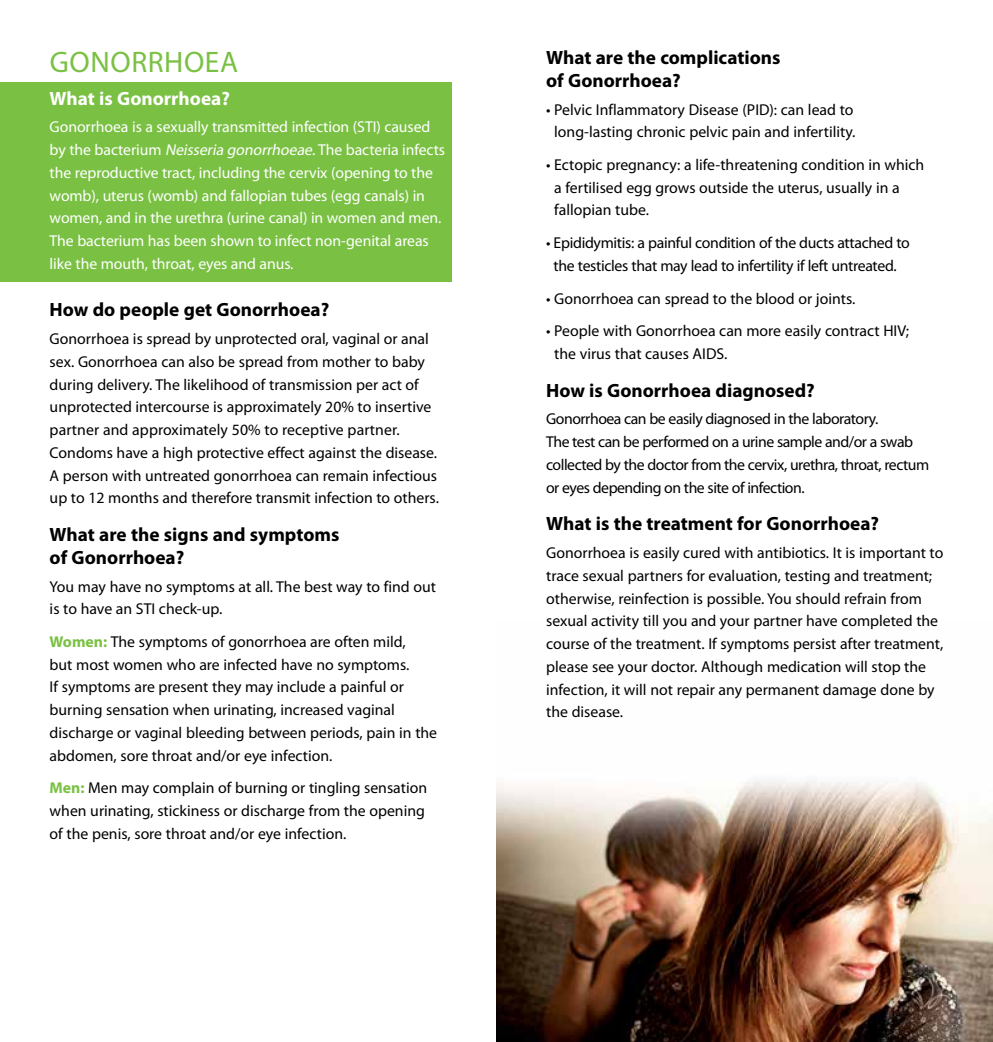
<style>
.page{position:relative;width:993px;height:1042px;background:#fff}
.page>*{position:absolute;margin:0;border:0;box-sizing:border-box;transform-origin:0 0}
.t1{font:29.75px "Myriad Pro";letter-spacing:.02em;color:#7ac143}
.t2{font:700 19.25px/22.8px "Myriad Pro";color:#000}
.t3{font:700 19.25px "Myriad Pro";color:#fff}
.t4{font:15.75px/22.8px "Myriad Pro";color:#000}
.t5{font:15.75px/22.8px "Myriad Pro";letter-spacing:-.005em;color:#fff}
.t6{font:15.75px/22.8px "Myriad Pro";letter-spacing:-.03em;color:#000}
.t7{font:15.75px/22.8px "Myriad Pro";letter-spacing:-.02em;color:#000;text-align:center}
.s1{font-style:italic}
.s2{font-weight:700;color:#7ac143}
</style>
<div class="page">
<img style="left:496px;top:781px;width:496px;height:261px">
<div style="left:0;top:82px;width:451px;height:200px;background:#7ac143"></div>
<h1 class="t1" style="left:50px;top:46px;width:189px">GONORRHOEA</h1>
<p class="t3" style="left:50px;top:87px;width:182px">What is Gonorrhoea?</p>
<p class="t5" style="left:50px;top:116px;width:397px">Gonorrhoea is a sexually transmitted infection (STI) caused by the bacterium <span class="s1">Neisseria gonorrhoeae</span>. The bacteria infects the reproductive tract, including the cervix (opening to the womb), uterus (womb) and fallopian tubes (egg canals) in women, and in the urethra (urine canal) in women and men.<br>The bacterium has been shown to infect non-genital areas like the mouth, throat, eyes and anus.</p>
<p class="t2" style="left:50px;top:299px;width:281px">How do people get Gonorrhoea?</p>
<p class="t4" style="left:50px;top:328px;width:390px">Gonorrhoea is spread by unprotected oral, vaginal or anal sex. Gonorrhoea can also be spread from mother to baby during delivery. The likelihood of transmission per act of unprotected intercourse is approximately 20% to insertive partner and approximately 50% to receptive partner.<br>Condoms have a high protective effect against the disease.<br>A person with untreated gonorrhoea can remain infectious up to 12 months and therefore transmit infection to others.</p>
<p class="t2" style="left:50px;top:523px;width:291px">What are the signs and symptoms of Gonorrhoea?</p>
<p class="t4" style="left:50px;top:575px;width:388px">You may have no symptoms at all. The best way to find out is to have an STI check-up.</p>
<p class="t4" style="left:50px;top:630px;width:389px"><span class="s2">Women:</span> The symptoms of gonorrhoea are often mild,<br>but most women who are infected have no symptoms.<br>If symptoms are present they may include a painful or burning sensation when urinating, increased vaginal discharge or vaginal bleeding between periods, pain in the abdomen, sore throat and/or eye infection.</p>
<p class="t4" style="left:50px;top:777px;width:379px"><span class="s2">Men:</span> Men may complain of burning or tingling sensation when urinating, stickiness or discharge from the opening of the penis, sore throat and/or eye infection.</p>
<p class="t2" style="left:546px;top:46px;width:236px">What are the complications of Gonorrhoea?</p>
<p class="t4" style="left:546px;top:98px;width:311px;text-align:center">• Pelvic Inflammatory Disease (PID): can lead to long-lasting chronic pelvic pain and infertility.</p>
<p class="t4" style="left:554px;top:154px;width:371px;text-indent:-8px">• Ectopic pregnancy: a life-threatening condition in which a fertilised egg grows outside the uterus, usually in a fallopian tube.</p>
<p class="t7" style="left:546px;top:232px;width:365px">• Epididymitis: a painful condition of the ducts attached to the testicles that may lead to infertility if left untreated.</p>
<p class="t4" style="left:546px;top:287px;width:310px">• Gonorrhoea can spread to the blood or joints.</p>
<p class="t4" style="left:554px;top:320px;width:356px;text-indent:-8px">• People with Gonorrhoea can more easily contract HIV; the virus that causes AIDS.</p>
<p class="t2" style="left:546px;top:379px;width:270px">How is Gonorrhoea diagnosed?</p>
<p class="t6" style="left:546px;top:408px;width:384px">Gonorrhoea can be easily diagnosed in the laboratory.<br>The test can be performed on a urine sample and/or a swab collected by the doctor from the cervix, urethra, throat, rectum or eyes depending on the site of infection.</p>
<p class="t2" style="left:546px;top:513px;width:334px">What is the treatment for Gonorrhoea?</p>
<p class="t4" style="left:546px;top:542px;width:398px">Gonorrhoea is easily cured with antibiotics. It is important to trace sexual partners for evaluation, testing and treatment; otherwise, reinfection is possible. You should refrain from sexual activity till you and your partner have completed the course of the treatment. If symptoms persist after treatment, please see your doctor. Although medication will stop the infection, it will not repair any permanent damage done by the disease.</p>
</div>
